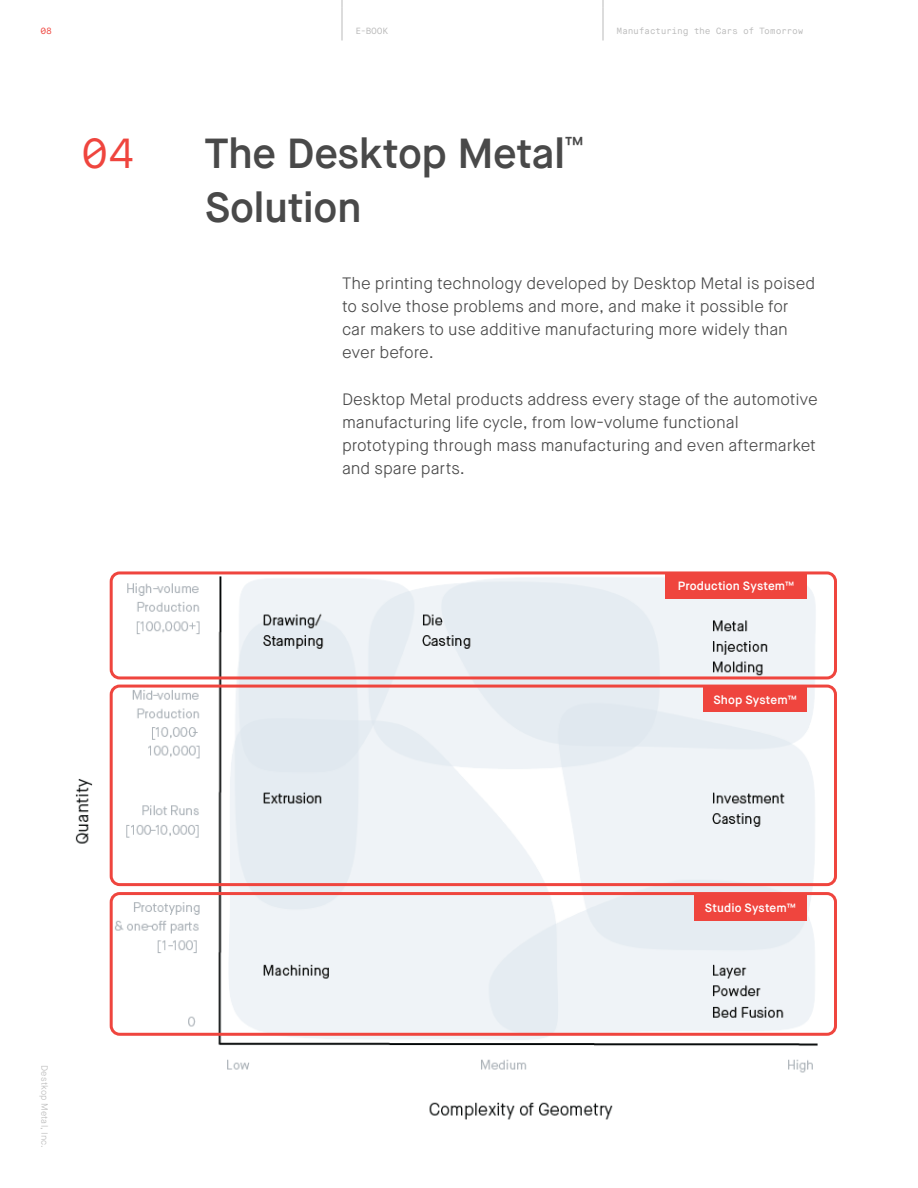
<style>
.page{position:relative;width:918px;height:1188px;background:#fff}
.page>*{position:absolute;margin:0;border:0;box-sizing:border-box;transform-origin:0 0}
.Body_Title{font:600 42px "Maison Neue";letter-spacing:-.01em;color:#494949}
.Chapter_number{font:42px "Maison Neue Mono";color:#ef453e}
.Body_Text{font:300 16.5px/23.1px "Maison Neue";color:#494949}
.Body_Title_small_Mon{font:600 12px "Maison Neue";letter-spacing:.01em;color:#fff}
.t1{font:9px "Maison Neue Mono";letter-spacing:-.035em;color:#bababa}
.t2{font:300 9px "Maison Neue";letter-spacing:.02em;color:#bababa}
.t3{font:9px "Maison Neue Mono";color:#ef453e}
</style>
<div class="page">
<hr style="left:342px;top:8px;width:1px;height:32px;background:#bababa">
<hr style="left:603px;top:8px;width:1px;height:32px;background:#bababa">
<img style="left:75px;top:575px;width:762px;height:545px">
<div style="left:110px;top:892px;width:727px;height:144px;border:3px solid #ef453e;border-radius:9px"></div>
<div style="left:110px;top:685px;width:727px;height:201px;border:3px solid #ef453e;border-radius:9px"></div>
<div style="left:110px;top:571px;width:727px;height:108px;border:3px solid #ef453e;border-radius:9px"></div>
<div style="left:665px;top:572px;width:142px;height:27px;background:#ef453e"></div>
<div style="left:703px;top:685px;width:104px;height:27px;background:#ef453e"></div>
<div style="left:694px;top:894px;width:113px;height:27px;background:#ef453e"></div>
<p class="t3" style="left:40px;top:26px;width:13px">08</p>
<p class="t1" style="left:356px;top:26px;width:34px">E-BOOK</p>
<p class="t1" style="left:616px;top:26px;width:189px">Manufacturing the Cars of Tomorrow</p>
<p class="Chapter_number" style="left:81px;top:127px;width:56px">04</p>
<p class="Body_Title" style="left:205px;top:126px;width:380px">The Desktop Metal<sup>™</sup></p>
<p class="Body_Title" style="left:205px;top:181px;width:159px">Solution</p>
<p class="Body_Text" style="left:342px;top:272px;width:475px">The printing technology developed by Desktop Metal is poised to solve those problems and more, and make it possible for car makers to use additive manufacturing more widely than ever before.</p>
<p class="Body_Text" style="left:342px;top:388px;width:477px">Desktop Metal products address every stage of the automotive manufacturing life cycle, from low-volume functional prototyping through mass manufacturing and even aftermarket and spare parts.</p>
<p class="Body_Title_small_Mon" style="left:678px;top:578px;width:118px">Production System™</p>
<p class="Body_Title_small_Mon" style="left:713px;top:692px;width:85px">Shop System™</p>
<p class="t2" style="left:50px;top:1065px;width:85px;rotate:90deg">Destkop Metal, Inc.</p>
<p class="Body_Title_small_Mon" style="left:705px;top:900px;width:92px">Studio System™</p>
</div>
